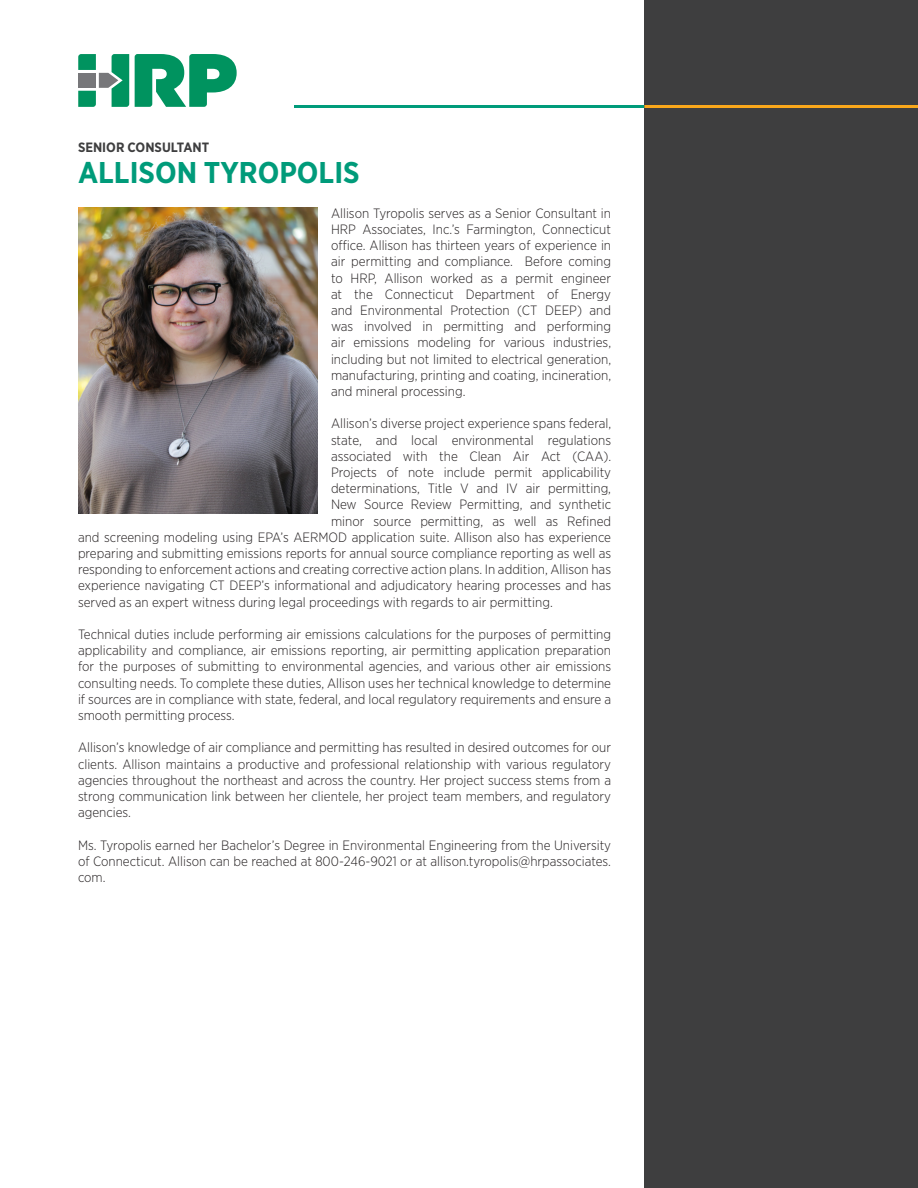
<style>
.page{position:relative;width:918px;height:1188px;background:#fff}
.page>*{position:absolute;margin:0;border:0;box-sizing:border-box;transform-origin:0 0}
.t1{font:700 30px "Gotham Narrow";color:#009b7a}
.t2{font:300 13.5px/16.2px "Gotham Narrow";color:#231f20;text-align:justify}
.t3{font:700 13.5px "Gotham Narrow";color:#3e3e3f}
</style>
<div class="page">
<div style="left:644px;top:0;width:274px;height:1188px;background:#3e3e3f"></div>
<hr style="left:294px;top:105px;width:350px;height:3px;background:#009b7a">
<hr style="left:644px;top:105px;width:274px;height:3px;background:#f9a71b">
<img style="left:78px;top:207px;width:240px;height:307px">
<svg style="left:135px;top:54px;width:102px;height:53px"></svg>
<svg style="left:78px;top:54px;width:51px;height:53px"></svg>
<p class="t3" style="left:78px;top:139px;width:133px">SENIOR CONSULTANT</p>
<p class="t1" style="left:78px;top:154px;width:283px">ALLISON TYROPOLIS</p>
<p class="t2" style="left:331px;top:205px;width:282px">Allison Tyropolis serves as a Senior Consultant in HRP Associates, Inc.’s Farmington, Connecticut office. Allison has thirteen years of experience in air permitting and compliance. Before coming to HRP, Allison worked as a permit engineer at the Connecticut Department of Energy and Environmental Protection (CT DEEP) and was involved in permitting and performing air emissions modeling for various industries, including but not limited to electrical generation, manufacturing, printing and coating, incineration, and mineral processing.</p>
<p class="t2" style="left:331px;top:415px;width:282px">Allison’s diverse project experience spans federal,</p>
<p class="t2" style="left:331px;top:431px;width:282px">state, and local environmental regulations</p>
<p class="t2" style="left:331px;top:448px;width:282px">associated with the Clean Air Act (CAA).</p>
<p class="t2" style="left:331px;top:464px;width:282px">Projects of note include permit applicability</p>
<p class="t2" style="left:331px;top:480px;width:282px">determinations, Title V and IV air permitting,</p>
<p class="t2" style="left:331px;top:496px;width:282px">New Source Review Permitting, and synthetic</p>
<p class="t2" style="left:331px;top:512px;width:282px">minor source permitting, as well as Refined</p>
<p class="t2" style="left:78px;top:529px;width:535px">and screening modeling using EPA’s AERMOD application suite. Allison also has experience</p>
<p class="t2" style="left:78px;top:545px;width:535px">preparing and submitting emissions reports for annual source compliance reporting as well as</p>
<p class="t2" style="left:78px;top:561px;width:535px">responding to enforcement actions and creating corrective action plans. In addition, Allison has</p>
<p class="t2" style="left:78px;top:577px;width:535px">experience navigating CT DEEP’s informational and adjudicatory hearing processes and has</p>
<p class="t2" style="left:78px;top:593px;width:476px">served as an expert witness during legal proceedings with regards to air permitting.</p>
<p class="t2" style="left:78px;top:626px;width:535px">Technical duties include performing air emissions calculations for the purposes of permitting applicability and compliance, air emissions reporting, air permitting application preparation for the purposes of submitting to environmental agencies, and various other air emissions consulting needs. To complete these duties, Allison uses her technical knowledge to determine if sources are in compliance with state, federal, and local regulatory requirements and ensure a smooth permitting process.</p>
<p class="t2" style="left:78px;top:739px;width:535px">Allison’s knowledge of air compliance and permitting has resulted in desired outcomes for our clients. Allison maintains a productive and professional relationship with various regulatory agencies throughout the northeast and across the country. Her project success stems from a strong communication link between her clientele, her project team members, and regulatory agencies.</p>
<p class="t2" style="left:78px;top:836px;width:535px">Ms. Tyropolis earned her Bachelor’s Degree in Environmental Engineering from the University of Connecticut. Allison can be reached at 800-246-9021 or at allison.tyropolis@hrpassociates. com.</p>
</div>
